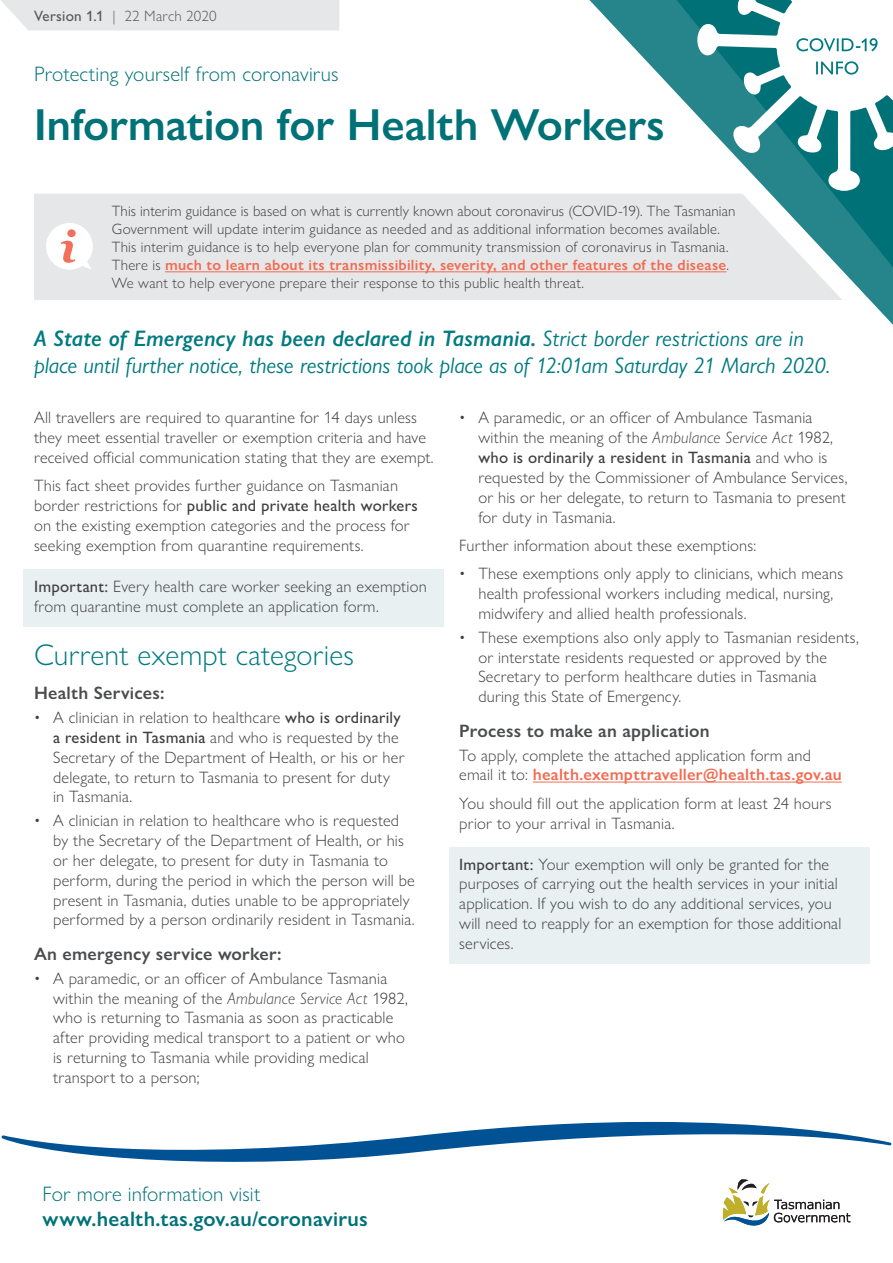
<style>
.page{position:relative;width:893px;height:1263px;background:#fff}
.page>*{position:absolute;margin:0;border:0;box-sizing:border-box;transform-origin:0 0}
.t1{font:600 45px "Gill Sans Nova";letter-spacing:-.005em;color:#007277}
.t2{font:300 30px "Gill Sans Nova";letter-spacing:.005em;color:#007b81}
.Introduction{font:italic 22.5px/27px "Gill Sans Nova";letter-spacing:-.005em;color:#007b81}
.Protect_Yourself{font:300 21px "Gill Sans Nova";letter-spacing:.005em;color:#007277}
.t3{font:600 21px "Gill Sans Nova";letter-spacing:.01em;color:#007277}
.t4{font:600 18px "Gill Sans Nova";letter-spacing:.01em;color:#4b4c4d}
.Important{font:300 16.5px/19.8px "Gill Sans Nova";letter-spacing:.01em;color:#3e3e3f}
.Body{font:300 16.5px/19.8px "Gill Sans Nova";letter-spacing:.01em;color:#3e3e3f}
.Body-2{font:300 15px/18px "Gill Sans Nova";letter-spacing:.015em;color:#3e3e3f}
.Versioning{font:300 15px "Gill Sans Nova";letter-spacing:.015em;color:#57585a}
.s1{font-weight:500}
.s2{font-weight:600;color:#f26b51}
.s3{font-weight:600}
.s4{font-style:italic}
</style>
<div class="page">
<svg style="left:842px;top:267px;width:51px;height:58px;fill:#26858b"></svg>
<div style="left:1px;top:0;width:338px;height:30px;background:#e6e7e9"></div>
<svg style="left:589px;top:0;width:304px;height:267px"></svg>
<svg style="left:2px;top:1122px;width:889px;height:40px"></svg>
<svg style="left:697px;top:0;width:196px;height:192px"></svg>
<svg style="left:722px;top:1179px;width:128px;height:47px"></svg>
<div style="left:23px;top:569px;width:421px;height:58px;background:#e9f0f1"></div>
<hr style="left:533px;top:782px;width:309px;height:1px;background:#f26b51">
<div style="left:449px;top:847px;width:421px;height:117px;background:#e9f0f1"></div>
<div style="left:34px;top:194px;width:808px;height:106px;background:#e6e7e9"></div>
<hr style="left:165px;top:271px;width:561px;height:1px;background:#f26b51">
<div style="left:46px;top:223px;width:47px;height:47px;background:#fff;border-radius:50%"></div>
<svg style="left:61px;top:229px;width:31px;height:41px"></svg>
<p class="Versioning" style="left:34px;top:7px;width:184px"><span class="s1">Version 1.1</span> | 22 March 2020</p>
<p class="Protect_Yourself" style="left:34px;top:61px;width:306px">Protecting yourself from coronavirus</p>
<h1 class="t1" style="left:34px;top:97px;width:632px">Information for Health Workers</h1>
<p class="Body-2" style="left:112px;top:202px;width:625px">This interim guidance is based on what is currently known about coronavirus (COVID-19). The Tasmanian Government will update interim guidance as needed and as additional information becomes available.<br>This interim guidance is to help everyone plan for community transmission of coronavirus in Tasmania.<br>There is <span class="s2">much to learn about its transmissibility, severity, and other features of the disease</span>.<br>We want to help everyone prepare their response to this public health threat.</p>
<p class="Introduction" style="left:34px;top:325px;width:798px"><span class="s3">A State of Emergency has been declared in Tasmania.</span> Strict border restrictions are in place until further notice, these restrictions took place as of 12:01am Saturday 21 March 2020.</p>
<p class="Body" style="left:34px;top:408px;width:401px">All travellers are required to quarantine for 14 days unless they meet essential traveller or exemption criteria and have received official communication stating that they are exempt.</p>
<p class="Body" style="left:34px;top:476px;width:385px">This fact sheet provides further guidance on Tasmanian border restrictions for <span class="s1">public and private health workers </span>on the existing exemption categories and the process for seeking exemption from quarantine requirements.</p>
<p class="Important" style="left:34px;top:576px;width:394px"><span class="s1">Important:</span> Every health care worker seeking an exemption from quarantine must complete an application form.</p>
<h2 class="t2" style="left:34px;top:636px;width:321px">Current exempt categories</h2>
<h3 class="t4" style="left:34px;top:682px;width:132px">Health Services:</h3>
<p class="Important" style="left:53px;top:707px;width:353px;text-indent:-19px">• A clinician in relation to healthcare <span class="s1">who is ordinarily a resident in Tasmania</span> and who is requested by the Secretary of the Department of Health, or his or her delegate, to return to Tasmania to present for duty in Tasmania.</p>
<p class="Important" style="left:53px;top:811px;width:363px;text-indent:-19px">• A clinician in relation to healthcare who is requested by the Secretary of the Department of Health, or his or her delegate, to present for duty in Tasmania to perform, during the period in which the person will be present in Tasmania, duties unable to be appropriately performed by a person ordinarily resident in Tasmania.</p>
<h3 class="t4" style="left:34px;top:942px;width:249px">An emergency service worker:</h3>
<p class="Important" style="left:53px;top:968px;width:356px;text-indent:-19px">• A paramedic, or an officer of Ambulance Tasmania within the meaning of the <span class="s4">Ambulance Service Act</span> 1982, who is returning to Tasmania as soon as practicable after providing medical transport to a patient or who is returning to Tasmania while providing medical transport to a person;</p>
<p class="Important" style="left:478px;top:408px;width:371px;text-indent:-19px">• A paramedic, or an officer of Ambulance Tasmania within the meaning of the <span class="s4">Ambulance Service Act</span> 1982, <span class="s1">who is ordinarily a resident in Tasmania</span> and who is requested by the Commissioner of Ambulance Services, or his or her delegate, to return to Tasmania to present for duty in Tasmania.</p>
<p class="Body" style="left:459px;top:535px;width:298px">Further information about these exemptions:</p>
<p class="Important" style="left:478px;top:563px;width:366px;text-indent:-19px">• These exemptions only apply to clinicians, which means health professional workers including medical, nursing, midwifery and allied health professionals.</p>
<p class="Important" style="left:478px;top:627px;width:382px;text-indent:-19px">• These exemptions also only apply to Tasmanian residents, or interstate residents requested or approved by the Secretary to perform healthcare duties in Tasmania during this State of Emergency.</p>
<h3 class="t4" style="left:459px;top:719px;width:252px">Process to make an application</h3>
<p class="Body" style="left:459px;top:745px;width:384px">To apply, complete the attached application form and email it to: <span class="s2">health.exempttraveller@health.tas.gov.au</span></p>
<p class="Body" style="left:459px;top:793px;width:374px">You should fill out the application form at least 24 hours prior to your arrival in Tasmania.</p>
<p class="Important" style="left:459px;top:854px;width:384px"><span class="s1">Important:</span> Your exemption will only be granted for the purposes of carrying out the health services in your initial application. If you wish to do any additional services, you will need to reapply for an exemption for those additional services.</p>
<p class="Protect_Yourself" style="left:43px;top:1181px;width:219px">For more information visit</p>
<p class="t3" style="left:43px;top:1206px;width:327px">www.health.tas.gov.au/coronavirus</p>
</div>
